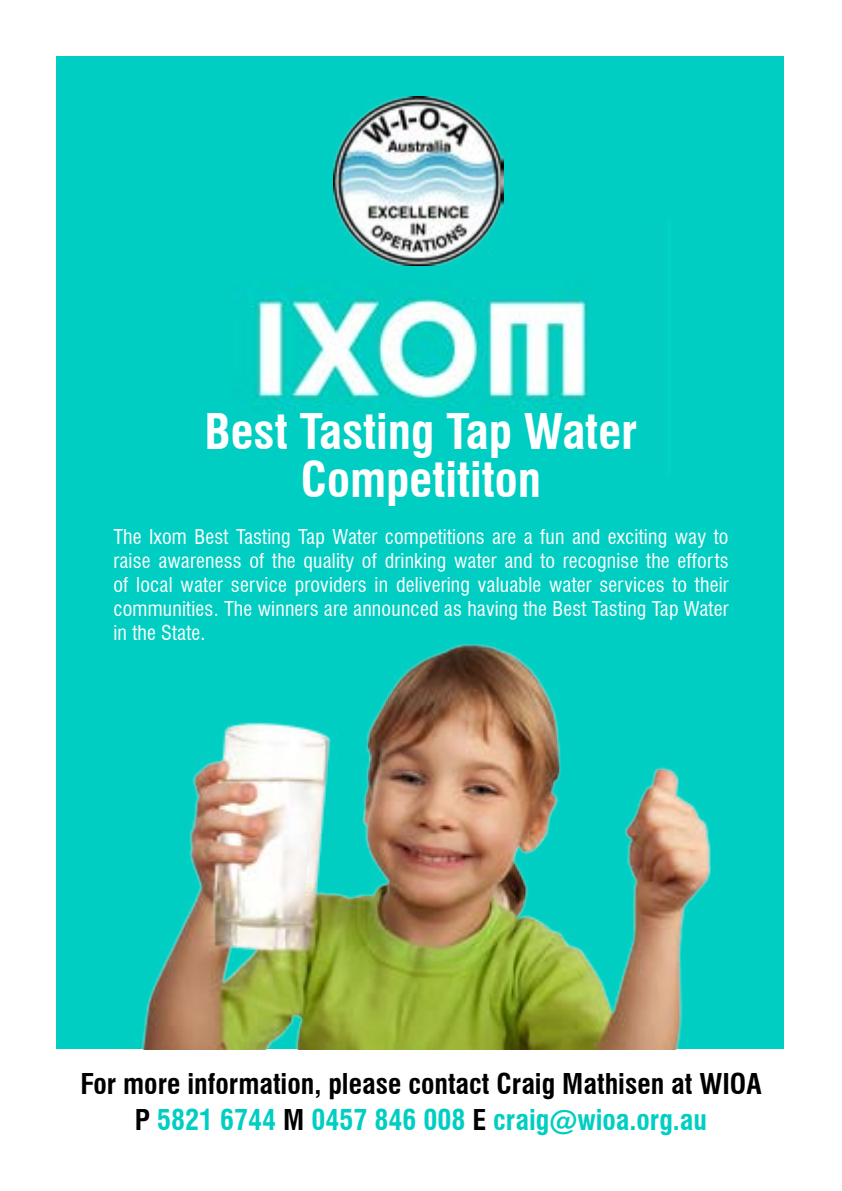
<style>
.page{position:relative;width:842px;height:1191px;background:#fff}
.page>*{position:absolute;margin:0;border:0;box-sizing:border-box;transform-origin:0 0}
.t1{font:700 condensed 48px/48px "Swiss 721 BT";color:#fff;text-align:center}
.t2{font:700 condensed 28px/36px "Swiss 721 BT";color:#000;text-align:center}
.t3{font:condensed 20px/24px "Swiss 721 BT";letter-spacing:.01em;color:#fff;text-align:justify}
.s1{color:#00cec2}
</style>
<div class="page">
<div style="left:57px;top:57px;width:727px;height:992px;background:#00cec2"></div>
<img style="left:141px;top:644px;width:570px;height:405px">
<img style="left:256px;top:287px;width:332px;height:122px">
<img style="left:333px;top:96px;width:171px;height:170px">
<h1 class="t1" style="left:205px;top:408px;width:434px">Best Tasting Tap Water<br>Competititon</h1>
<p class="t3" style="left:113px;top:525px;width:617px">The Ixom Best Tasting Tap Water competitions are a fun and exciting way to raise awareness of the quality of drinking water and to recognise the efforts of local water service providers in delivering valuable water services to their communities. The winners are announced as having the Best Tasting Tap Water in the State.</p>
<h2 class="t2" style="left:80px;top:1065px;width:683px">For more information, please contact Craig Mathisen at WIOA<br>P <span class="s1">5821 6744</span> M <span class="s1">0457 846 008</span> E <span class="s1">craig@wioa.org.au</span></h2>
</div>
